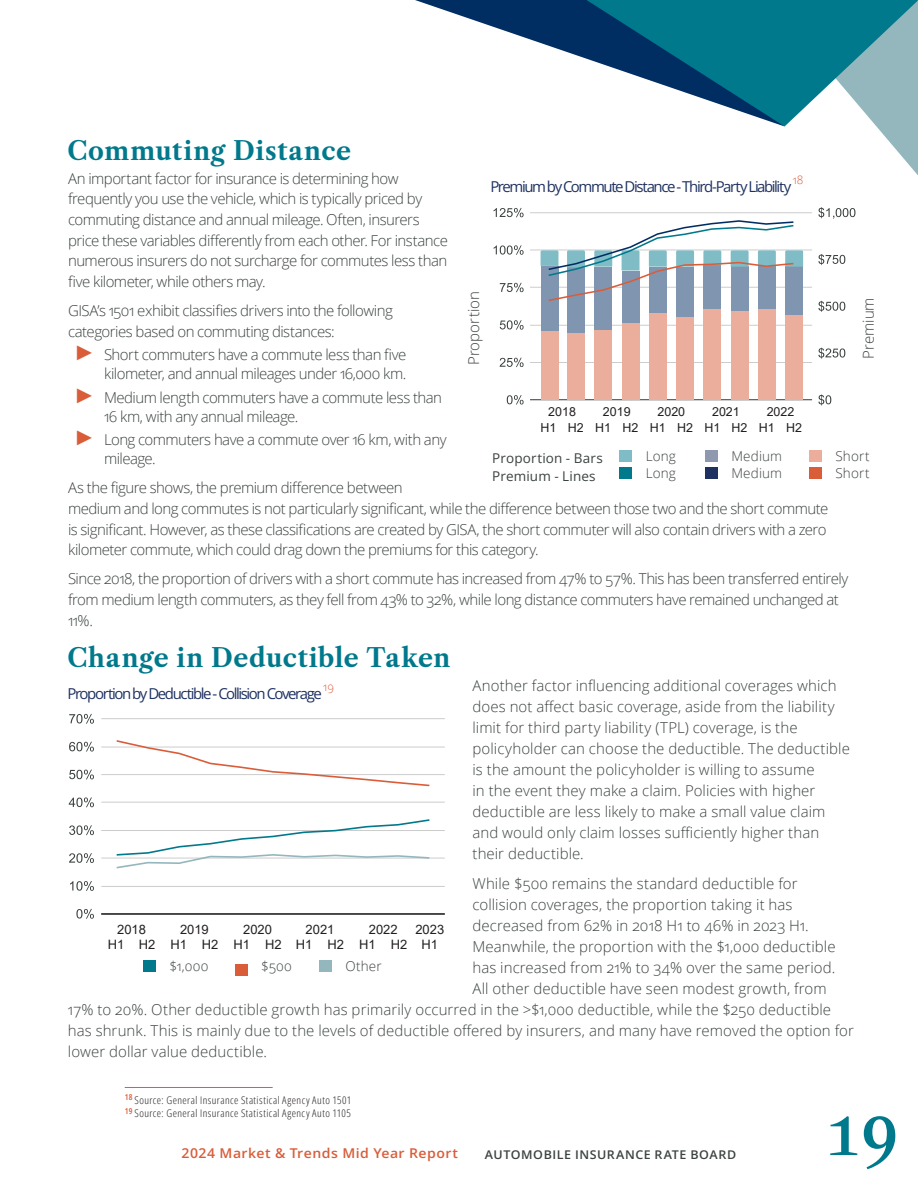
<style>
.page{position:relative;width:918px;height:1188px;background:#fff}
.page>*{position:absolute;margin:0;border:0;box-sizing:border-box;transform-origin:0 0}
.t1{font:72px "Libre Caslon Text";color:#00798c}
._2nd_heads{font:700 25.5px "Libre Caslon Text";letter-spacing:.025em;color:#00798c}
.main_text_3{font:300 15px/20.7px "Open Sans";letter-spacing:-.035em;color:#3b4240}
.main_text_2{font:300 15px/21px "Open Sans";letter-spacing:.005em;color:#3b4240}
.main_text_2-2{font:300 15px/19.2px "Open Sans";letter-spacing:-.035em;color:#3b4240}
.Chart_head{font:15px "Open Sans";letter-spacing:-.095em;color:#1e3160}
.main_text_2-3{font:300 13.5px "Open Sans";letter-spacing:.01em;color:#3b4240}
.t2{font:600 13.5px "Open Sans";letter-spacing:.035em;color:#d95d39;scale:1.04 1}
.main_text_2-4{font:13.5px "Open Sans";letter-spacing:.01em;color:#3b4240}
.t3{font:12.9px/15.8px "Arial";color:#231f20}
.t4{font:12.45px/15.1px "Arial";color:#231f20}
.t5{font:600 12px "Open Sans";letter-spacing:.045em;color:#3b4240;scale:1.04 1}
.Chart_head-2{font:300 11.55px "Open Sans";color:#d95d39}
.footnote_text{font:300 10.5px "Open Sans Condensed";letter-spacing:.045em;color:#231f20;scale:1.04 1}
.s1{font-family:"Arial";font-weight:700;font-size:21px;color:#d95d39}
</style>
<div class="page">
<hr style="left:125px;top:1087px;width:148px;height:1px;background:#d95d39">
<div style="left:809px;top:450px;width:12px;height:11px;background:#ecae9c"></div>
<div style="left:620px;top:450px;width:12px;height:11px;background:#80bcc5"></div>
<div style="left:705px;top:450px;width:13px;height:11px;background:#8e98af"></div>
<div style="left:809px;top:468px;width:12px;height:11px;background:#d95d39"></div>
<div style="left:620px;top:468px;width:12px;height:11px;background:#00798c"></div>
<div style="left:705px;top:468px;width:13px;height:11px;background:#1e3160"></div>
<hr style="left:530px;top:399px;width:282px;height:1px;background:#333">
<hr style="left:530px;top:362px;width:282px;height:1px;background:#ccc">
<hr style="left:530px;top:325px;width:282px;height:1px;background:#ccc">
<hr style="left:530px;top:287px;width:282px;height:1px;background:#ccc">
<hr style="left:530px;top:250px;width:282px;height:1px;background:#ccc">
<hr style="left:530px;top:212px;width:282px;height:1px;background:#ccc">
<svg style="left:540px;top:220px;width:264px;height:180px"></svg>
<svg style="left:507px;top:395px;width:17px;height:10px"></svg>
<svg style="left:500px;top:358px;width:24px;height:9px"></svg>
<svg style="left:500px;top:320px;width:24px;height:10px"></svg>
<svg style="left:500px;top:283px;width:24px;height:9px"></svg>
<svg style="left:494px;top:245px;width:30px;height:10px"></svg>
<svg style="left:494px;top:208px;width:30px;height:9px"></svg>
<svg style="left:818px;top:394px;width:13px;height:11px"></svg>
<svg style="left:818px;top:348px;width:27px;height:11px"></svg>
<svg style="left:818px;top:301px;width:27px;height:11px"></svg>
<svg style="left:818px;top:254px;width:27px;height:11px"></svg>
<svg style="left:818px;top:207px;width:37px;height:12px"></svg>
<div style="left:319px;top:961px;width:12px;height:11px;background:#93b7bd"></div>
<div style="left:143px;top:961px;width:13px;height:11px;background:#00798c"></div>
<div style="left:235px;top:964px;width:12px;height:12px;background:#d95d39"></div>
<hr style="left:101px;top:886px;width:344px;height:1px;background:#ccc">
<hr style="left:101px;top:858px;width:344px;height:1px;background:#ccc">
<hr style="left:101px;top:830px;width:344px;height:1px;background:#ccc">
<hr style="left:101px;top:802px;width:344px;height:1px;background:#ccc">
<hr style="left:101px;top:774px;width:344px;height:1px;background:#ccc">
<hr style="left:101px;top:747px;width:344px;height:1px;background:#ccc">
<hr style="left:101px;top:718px;width:344px;height:1px;background:#ccc">
<hr style="left:101px;top:914px;width:344px;height:1px;background:#000">
<svg style="left:114px;top:740px;width:318px;height:47px"></svg>
<svg style="left:114px;top:819px;width:318px;height:50px"></svg>
<svg style="left:76px;top:909px;width:18px;height:10px"></svg>
<svg style="left:70px;top:881px;width:24px;height:10px"></svg>
<svg style="left:69px;top:853px;width:25px;height:10px"></svg>
<svg style="left:69px;top:825px;width:25px;height:10px"></svg>
<svg style="left:69px;top:797px;width:25px;height:10px"></svg>
<svg style="left:69px;top:770px;width:25px;height:9px"></svg>
<svg style="left:69px;top:742px;width:25px;height:10px"></svg>
<svg style="left:69px;top:714px;width:25px;height:10px"></svg>
<svg style="left:795px;top:0;width:26px;height:117px;background:#1b8798"></svg>
<svg style="left:821px;top:0;width:97px;height:175px"></svg>
<svg style="left:415px;top:0;width:171px;height:59px"></svg>
<svg style="left:586px;top:0;width:209px;height:126px"></svg>
<p class="_2nd_heads" style="left:68px;top:135px;width:285px">Commuting Distance</p>
<p class="main_text_3" style="left:68px;top:168px;width:381px">An important factor for insurance is determining how frequently you use the vehicle, which is typically priced by commuting distance and annual mileage. Often, insurers price these variables differently from each other. For instance numerous insurers do not surcharge for commutes less than five kilometer, while others may.</p>
<p class="main_text_3" style="left:68px;top:300px;width:326px">GISA’s 1501 exhibit classifies drivers into the following categories based on commuting distances:</p>
<p class="main_text_2-2" style="left:74px;top:345px;width:334px;text-align:right"><span class="s1">►</span> Short commuters have a commute less than five kilometer, and annual mileages under 16,000 km.</p>
<p class="main_text_2-2" style="left:104px;top:387px;width:340px;text-indent:-30px"><span class="s1">►</span> Medium length commuters have a commute less than<br>16 km, with any annual mileage.</p>
<p class="main_text_2-2" style="left:104px;top:430px;width:344px;text-indent:-30px"><span class="s1">►</span> Long commuters have a commute over 16 km, with any mileage.</p>
<p class="main_text_3" style="left:68px;top:477px;width:762px">As the figure shows, the premium difference between<br>medium and long commutes is not particularly significant, while the difference between those two and the short commute is significant. However, as these classifications are created by GISA, the short commuter will also contain drivers with a zero kilometer commute, which could drag down the premiums for this category.</p>
<p class="main_text_3" style="left:68px;top:568px;width:782px">Since 2018, the proportion of drivers with a short commute has increased from 47% to 57%. This has been transferred entirely from medium length commuters, as they fell from 43% to 32%, while long distance commuters have remained unchanged at<br>11%.</p>
<p class="Chart_head-2" style="left:793px;top:171px;width:12px">18</p>
<p class="Chart_head" style="left:490px;top:176px;width:302px">Premium by Commute Distance - Third-Party Liability</p>
<p class="main_text_2" style="left:463px;top:365px;width:76px;rotate:-90deg">Proportion</p>
<p class="main_text_2" style="left:857px;top:359px;width:63px;rotate:-90deg">Premium</p>
<p class="t4" style="left:541px;top:404px;width:263px;text-indent:226px">2022<br>H1 H2 H1 H2 H1 H2 H1 H2 H1 H2</p>
<p class="t4" style="left:548px;top:404px;width:29px">2018</p>
<p class="t4" style="left:603px;top:404px;width:29px">2019</p>
<p class="t4" style="left:657px;top:404px;width:29px">2020</p>
<p class="t4" style="left:712px;top:404px;width:29px">2021</p>
<p class="main_text_2-4" style="left:492px;top:449px;width:112px">Proportion - Bars</p>
<p class="main_text_2-3" style="left:646px;top:447px;width:32px">Long</p>
<p class="main_text_2-3" style="left:731px;top:447px;width:52px">Medium</p>
<p class="main_text_2-3" style="left:835px;top:447px;width:36px">Short</p>
<p class="main_text_2-4" style="left:492px;top:466px;width:105px">Premium - Lines</p>
<p class="main_text_2-3" style="left:646px;top:464px;width:32px">Long</p>
<p class="main_text_2-3" style="left:731px;top:464px;width:52px">Medium</p>
<p class="main_text_2-3" style="left:835px;top:464px;width:36px">Short</p>
<p class="_2nd_heads" style="left:68px;top:642px;width:384px">Change in Deductible Taken</p>
<p class="main_text_2" style="left:472px;top:675px;width:379px">Another factor influencing additional coverages which does not affect basic coverage, aside from the liability limit for third party liability (TPL) coverage, is the policyholder can choose the deductible. The deductible is the amount the policyholder is willing to assume<br>in the event they make a claim. Policies with higher deductible are less likely to make a small value claim and would only claim losses sufficiently higher than their deductible.</p>
<p class="main_text_2" style="left:472px;top:872px;width:327px">While $500 remains the standard deductible for</p>
<p class="main_text_2" style="left:472px;top:893px;width:322px">collision coverages, the proportion taking it has</p>
<p class="main_text_2" style="left:472px;top:914px;width:338px">decreased from 62% in 2018 H1 to 46% in 2023 H1.</p>
<p class="main_text_2" style="left:472px;top:935px;width:365px">Meanwhile, the proportion with the $1,000 deductible</p>
<p class="main_text_2" style="left:472px;top:956px;width:364px">has increased from 21% to 34% over the same period.</p>
<p class="main_text_2" style="left:472px;top:977px;width:356px">All other deductible have seen modest growth, from</p>
<p class="main_text_2" style="left:68px;top:998px;width:765px">17% to 20%. Other deductible growth has primarily occurred in the &gt;$1,000 deductible, while the $250 deductible</p>
<p class="main_text_2" style="left:68px;top:1019px;width:788px">has shrunk. This is mainly due to the levels of deductible offered by insurers, and many have removed the option for</p>
<p class="main_text_2" style="left:68px;top:1040px;width:201px">lower dollar value deductible.</p>
<p class="Chart_head" style="left:68px;top:683px;width:256px">Proportion by Deductible - Collision Coverage</p>
<p class="Chart_head-2" style="left:323px;top:679px;width:12px">19</p>
<p class="t3" style="left:108px;top:921px;width:338px;text-indent:307px">2023<br>H1 H2 H1 H2 H1 H2 H1 H2 H1 H2 H1</p>
<p class="t3" style="left:117px;top:921px;width:30px">2018</p>
<p class="t3" style="left:180px;top:921px;width:30px">2019</p>
<p class="t3" style="left:243px;top:921px;width:30px">2020</p>
<p class="t3" style="left:306px;top:921px;width:30px">2021</p>
<p class="t3" style="left:369px;top:921px;width:30px">2022</p>
<p class="main_text_2-3" style="left:170px;top:957px;width:40px">$1,000</p>
<p class="main_text_2-3" style="left:261px;top:957px;width:32px">$500</p>
<p class="main_text_2-3" style="left:345px;top:957px;width:38px">Other</p>
<p class="footnote_text" style="left:125px;top:1093px;width:219px"><sup>18</sup> Source: General Insurance Statistical Agency Auto 1501</p>
<p class="footnote_text" style="left:125px;top:1106px;width:219px"><sup>19</sup> Source: General Insurance Statistical Agency Auto 1105</p>
<p class="t2" style="left:181px;top:1144px;width:267px">2024 Market &amp; Trends Mid Year Report</p>
<p class="t5" style="left:485px;top:1146px;width:243px">AUTOMOBILE INSURANCE RATE BOARD</p>
<h1 class="t1" style="left:827px;top:1085px;width:73px">19</h1>
</div>
